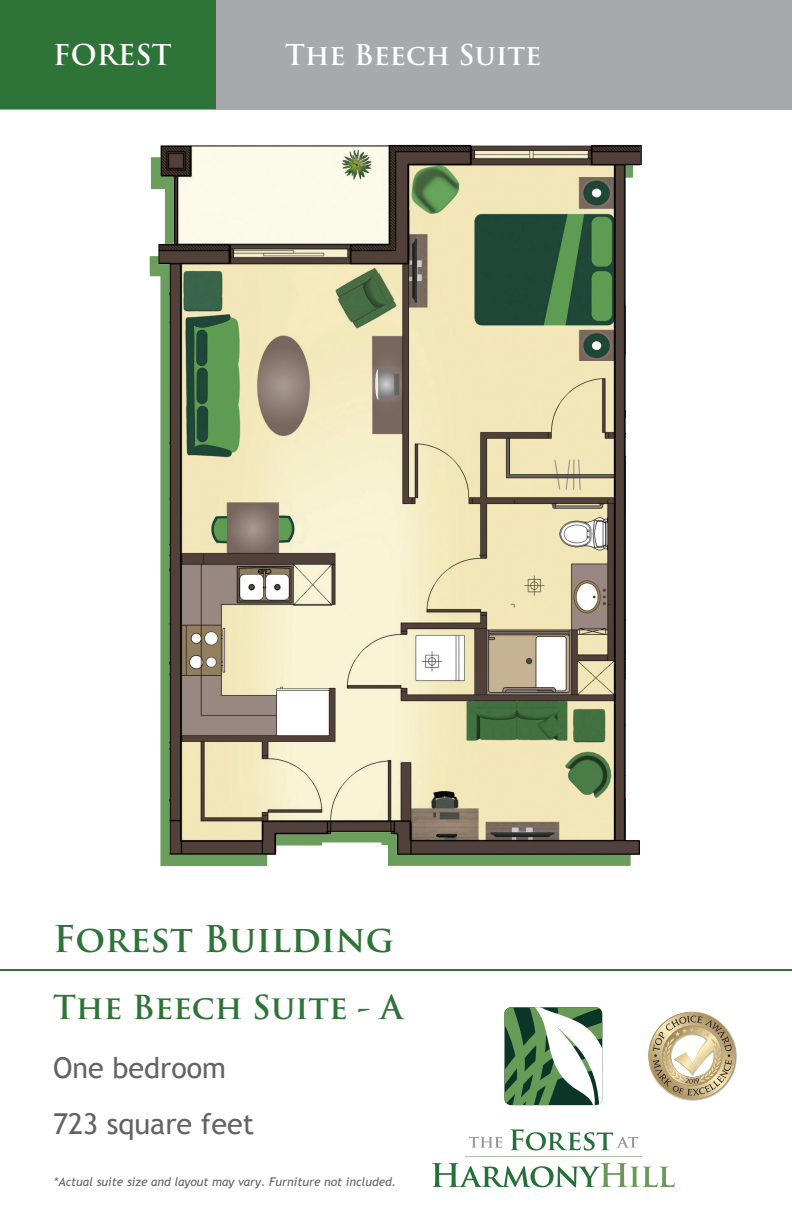
<style>
.page{position:relative;width:792px;height:1224px;background:#fff}
.page>*{position:absolute;margin:0;border:0;box-sizing:border-box;transform-origin:0 0}
.t1{font:700 36px "Trajan Pro";color:#2e7338}
.t2{font:700 32.2px "Trajan Pro";color:#2e7338}
.t3{font:28.8px/55.2px "Trebuchet MS";color:#636366}
.t4{font:700 28px "Trajan Pro";color:#fff}
.t5{font:italic 12px "Trebuchet MS";color:#636366}
</style>
<div class="page">
<div style="left:0;top:0;width:792px;height:109px;background:#a8a9ad"></div>
<div style="left:0;top:0;width:216px;height:109px;background:#2e7338"></div>
<hr style="left:0;top:970px;width:792px;height:1px;background:#2e7338">
<img style="left:149px;top:144px;width:493px;height:722px">
<svg style="left:504px;top:1007px;width:98px;height:98px"></svg>
<hr style="left:465px;top:1157px;width:177px;height:1px;background:#adc1a0">
<svg style="left:432px;top:1163px;width:243px;height:24px"></svg>
<svg style="left:469px;top:1137px;width:33px;height:11px"></svg>
<svg style="left:510px;top:1129px;width:128px;height:22px"></svg>
<svg style="left:648px;top:1012px;width:89px;height:89px"></svg>
<h3 class="t4" style="left:53px;top:37px;width:120px">FOREST</h3>
<h3 class="t4" style="left:285px;top:37px;width:257px">The Beech Suite</h3>
<h1 class="t1" style="left:53px;top:917px;width:342px">Forest Building</h1>
<h2 class="t2" style="left:53px;top:988px;width:352px">The Beech Suite - A</h2>
<h3 class="t3" style="left:53px;top:1041px;width:203px">One bedroom<br>723 square feet</h3>
<p class="t5" style="left:54px;top:1175px;width:344px">*Actual suite size and layout may vary. Furniture not included.</p>
</div>
